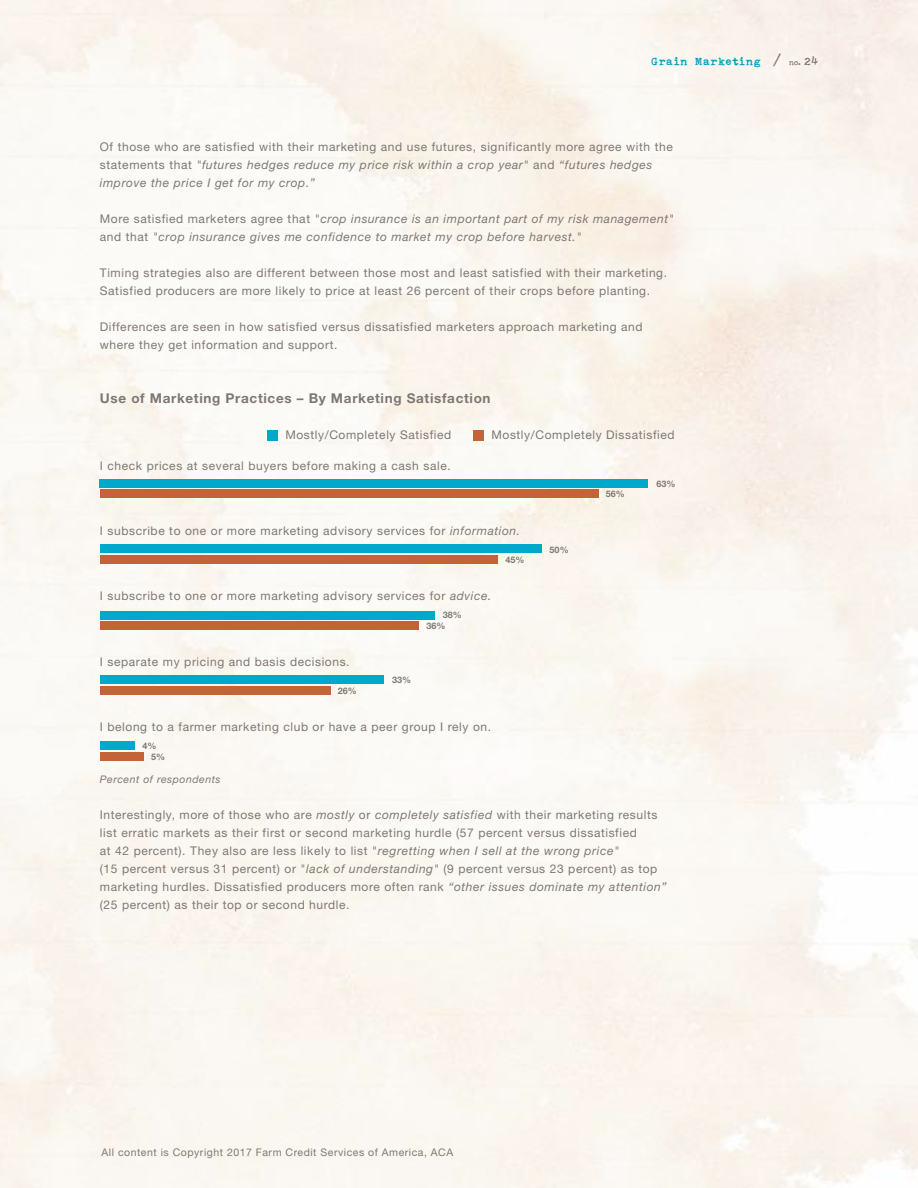
<style>
.page{position:relative;width:918px;height:1188px;background:#fff}
.page>*{position:absolute;margin:0;border:0;box-sizing:border-box;transform-origin:0 0}
.t1{font:700 13.5px "Helvetica Neue LT Std";letter-spacing:.05em;color:#7f7773}
.t2{font:12px/18px "Helvetica Neue LT Std";letter-spacing:.05em;color:#7f7773}
.t3{font:italic 12px/18px "Helvetica Neue LT Std";letter-spacing:.05em;color:#7f7773}
.t4{font:10.5px "Helvetica Neue LT Std";letter-spacing:.05em;color:#7f7773}
.t5{font:italic 10.5px "Helvetica Neue LT Std";letter-spacing:.05em;color:#7f7773}
.t6{font:800 10.5px "Smithy XY Very";letter-spacing:.11em;color:#00a8cb}
.t7{font:700 9px/11.1px "Helvetica Neue LT Std";color:#7f7773}
.s1{font-family:"Smithy XT";font-size:12px;color:#7f7773}
.s2{font-family:"Smithy XT";font-size:7.5px;color:#7f7773}
.s3{font-family:"Smithy XT";color:#7f7773}
.s4{font-style:italic}
.s5{font-style:normal}
</style>
<div class="page">
<img style="left:0;top:0;width:918px;height:1188px">
<div style="left:100px;top:479px;width:548px;height:8px;background:#00a8cb"></div>
<div style="left:100px;top:490px;width:498px;height:8px;background:#c26437"></div>
<div style="left:100px;top:545px;width:441px;height:8px;background:#00a8cb"></div>
<div style="left:100px;top:555px;width:397px;height:9px;background:#c26437"></div>
<div style="left:100px;top:611px;width:335px;height:8px;background:#00a8cb"></div>
<div style="left:100px;top:622px;width:318px;height:8px;background:#c26437"></div>
<div style="left:100px;top:676px;width:284px;height:8px;background:#00a8cb"></div>
<div style="left:100px;top:686px;width:230px;height:9px;background:#c26437"></div>
<div style="left:100px;top:742px;width:35px;height:8px;background:#00a8cb"></div>
<div style="left:100px;top:752px;width:43px;height:8px;background:#c26437"></div>
<div style="left:267px;top:430px;width:11px;height:10px;background:#00a8cb"></div>
<div style="left:473px;top:430px;width:11px;height:10px;background:#c26437"></div>
<p class="t6" style="left:651px;top:55px;width:168px">Grain Marketing <span class="s1">/</span> <span class="s2">no.</span> <span class="s3">24</span></p>
<p class="t2" style="left:100px;top:138px;width:574px">Of those who are satisfied with their marketing and use futures, significantly more agree with the statements that <span class="s4">"futures hedges reduce my price risk within a crop year"</span> and <span class="s4">“futures hedges improve the price I get for my crop.”</span></p>
<p class="t3" style="left:100px;top:210px;width:576px"><span class="s5">More satisfied marketers agree that</span> "crop insurance is an important part of my risk management" <span class="s5">and that</span> "crop insurance gives me confidence to market my crop before harvest."</p>
<p class="t2" style="left:100px;top:264px;width:569px">Timing strategies also are different between those most and least satisfied with their marketing.<br>Satisfied producers are more likely to price at least 26 percent of their crops before planting.</p>
<p class="t2" style="left:100px;top:318px;width:544px">Differences are seen in how satisfied versus dissatisfied marketers approach marketing and where they get information and support.</p>
<p class="t1" style="left:100px;top:390px;width:392px">Use of Marketing Practices – By Marketing Satisfaction</p>
<p class="t2" style="left:285px;top:425px;width:168px">Mostly/Completely Satisfied</p>
<p class="t2" style="left:491px;top:425px;width:185px">Mostly/Completely Dissatisfied</p>
<p class="t2" style="left:100px;top:456px;width:352px">I check prices at several buyers before making a cash sale.</p>
<p class="t2" style="left:100px;top:522px;width:422px">I subscribe to one or more marketing advisory services for <span class="s4">information.</span></p>
<p class="t2" style="left:100px;top:587px;width:393px">I subscribe to one or more marketing advisory services for <span class="s4">advice.</span></p>
<p class="t2" style="left:100px;top:652px;width:251px">I separate my pricing and basis decisions.</p>
<p class="t7" style="left:338px;top:685px;width:21px">26%</p>
<p class="t7" style="left:427px;top:609px;width:37px;text-indent:16px">38%<br>36%</p>
<p class="t7" style="left:392px;top:674px;width:21px">33%</p>
<p class="t2" style="left:100px;top:717px;width:393px">I belong to a farmer marketing club or have a peer group I rely on.</p>
<p class="t7" style="left:151px;top:740px;width:16px;text-indent:-9px">4%<br>5%</p>
<p class="t7" style="left:505px;top:554px;width:21px">45%</p>
<p class="t7" style="left:550px;top:544px;width:21px">50%</p>
<p class="t7" style="left:606px;top:488px;width:21px">56%</p>
<p class="t7" style="left:657px;top:478px;width:21px">63%</p>
<p class="t5" style="left:100px;top:773px;width:122px">Percent of respondents</p>
<p class="t2" style="left:100px;top:806px;width:568px">Interestingly, more of those who are <span class="s4">mostly</span> or <span class="s4">completely satisfied</span> with their marketing results list erratic markets as their first or second marketing hurdle (57 percent versus dissatisfied<br>at 42 percent). They also are less likely to list "<span class="s4">regretting when I sell at the wrong price"<br></span>(15 percent versus 31 percent) or "<span class="s4">lack of understanding"</span> (9 percent versus 23 percent) as top marketing hurdles. Dissatisfied producers more often rank <span class="s4">“other issues dominate my attention” </span>(25 percent) as their top or second hurdle.</p>
<p class="t4" style="left:102px;top:1146px;width:353px">All content is Copyright 2017 Farm Credit Services of America, ACA</p>
</div>
